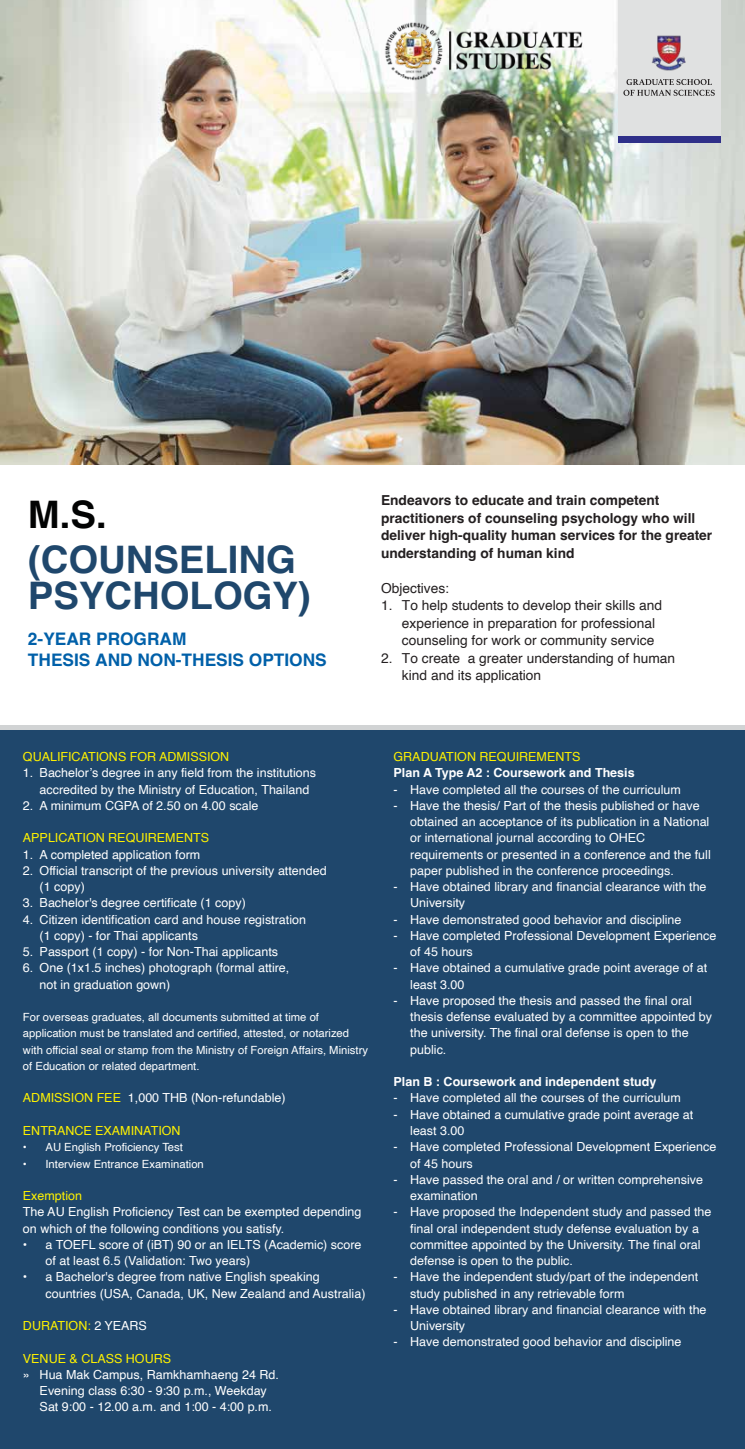
<style>
.page{position:relative;width:745px;height:1449px;background:#fff}
.page>*{position:absolute;margin:0;border:0;box-sizing:border-box;transform-origin:0 0}
.t1{font:700 37.88px/35.4px "Helvetica";color:#1f476c}
.t2{font:700 37.88px "Helvetica";color:#020303}
.t3{font:700 17.25px/20.4px "Helvetica";color:#0060a9}
.t4{font:13.75px/17.5px "Helvetica";color:#231f20}
.t5{font:700 13.75px/17.5px "Helvetica";color:#231f20}
.t6{font:12.5px/16.2px "Helvetica";color:#fff}
.t7{font:12.5px "Helvetica";color:#fff200}
.t8{font:700 12.5px "Helvetica";color:#fff}
.t9{font:11.25px/16.2px "Helvetica";color:#fff}
.s1{color:#fff200}
.s2{color:#fff}
</style>
<div class="page">
<img style="left:0;top:0;width:744px;height:464px">
<div style="left:0;top:727px;width:744px;height:721px;background:#1f476c"></div>
<hr style="left:0;top:725px;width:744px;height:4px;background:#d1d3d4">
<div style="left:617px;top:0;width:103px;height:142px;background:#e0e1e1"></div>
<div style="left:617px;top:136px;width:103px;height:7px;background:#2f2f89"></div>
<img style="left:651px;top:35px;width:35px;height:36px">
<svg style="left:623px;top:79px;width:91px;height:17px"></svg>
<img style="left:373px;top:0;width:237px;height:229px">
<h1 class="t2" style="left:28px;top:491px;width:80px">M.S.</h1>
<h1 class="t1" style="left:28px;top:546px;width:284px">(COUNSELING<br>PSYCHOLOGY)</h1>
<h2 class="t3" style="left:28px;top:630px;width:300px">2-YEAR PROGRAM<br>THESIS AND NON-THESIS OPTIONS</h2>
<p class="t5" style="left:381px;top:493px;width:332px">Endeavors to educate and train competent practitioners of counseling psychology who will deliver high-quality human services for the greater understanding of human kind</p>
<p class="t4" style="left:381px;top:579px;width:70px">Objectives:</p>
<p class="t4" style="left:401px;top:597px;width:261px;text-indent:-21px">1. To help students to develop their skills and experience in preparation for professional counseling for work or community service</p>
<p class="t4" style="left:401px;top:649px;width:274px;text-indent:-21px">2. To create a greater understanding of human kind and its application</p>
<p class="t7" style="left:23px;top:747px;width:208px">QUALIFICATIONS FOR ADMISSION</p>
<p class="t6" style="left:40px;top:765px;width:278px;text-indent:-17px">1. Bachelor’s degree in any field from the institutions accredited by the Ministry of Education, Thailand</p>
<p class="t6" style="left:23px;top:797px;width:237px">2. A minimum CGPA of 2.50 on 4.00 scale</p>
<p class="t7" style="left:23px;top:828px;width:187px">APPLICATION REQUIREMENTS</p>
<p class="t6" style="left:23px;top:846px;width:179px">1. A completed application form</p>
<p class="t6" style="left:40px;top:862px;width:288px;text-indent:-17px">2. Official transcript of the previous university attended (1 copy)</p>
<p class="t6" style="left:23px;top:895px;width:224px">3. Bachelor's degree certificate (1 copy)</p>
<p class="t6" style="left:40px;top:911px;width:268px;text-indent:-17px">4. Citizen identification card and house registration (1 copy) - for Thai applicants</p>
<p class="t6" style="left:23px;top:943px;width:256px">5. Passport (1 copy) - for Non-Thai applicants</p>
<p class="t6" style="left:40px;top:960px;width:251px;text-indent:-17px">6. One (1x1.5 inches) photograph (formal attire, not in graduation gown)</p>
<p class="t9" style="left:23px;top:1009px;width:346px">For overseas graduates, all documents submitted at time of application must be translated and certified, attested, or notarized with official seal or stamp from the Ministry of Foreign Affairs, Ministry of Education or related department.</p>
<p class="t6" style="left:23px;top:1090px;width:264px"><span class="s1">ADMISSION FEE</span> 1,000 THB (Non -refundable)</p>
<p class="t7" style="left:23px;top:1120px;width:159px">ENTRANCE EXAMINATION</p>
<p class="t9" style="left:23px;top:1139px;width:161px">• AU English Proficiency Test</p>
<p class="t9" style="left:23px;top:1155px;width:182px">• Interview Entrance Examination</p>
<p class="t7" style="left:23px;top:1185px;width:61px">Exemption</p>
<p class="t6" style="left:23px;top:1203px;width:340px">The AU English Proficiency Test can be exempted depending on which of the following conditions you satisfy.</p>
<p class="t6" style="left:45px;top:1236px;width:317px;text-indent:-22px">• a TOEFL score of (iBT) 90 or an IELTS (Academic) score of at least 6.5 (Validation: Two years)</p>
<p class="t6" style="left:45px;top:1268px;width:321px;text-indent:-22px">• a Bachelor's degree from native English speaking countries (USA, Canada, UK, New Zealand and Australia)</p>
<p class="t7" style="left:23px;top:1315px;width:125px">DURATION: <span class="s2">2 YEARS</span></p>
<p class="t7" style="left:23px;top:1348px;width:149px">VENUE &amp; CLASS HOURS</p>
<p class="t6" style="left:40px;top:1366px;width:240px;text-indent:-17px">» Hua Mak Campus, Ramkhamhaeng 24 Rd.<br>Evening class 6:30 - 9:30 p.m., Weekday<br>Sat 9:00 - 12.00 a.m. and 1:00 - 4:00 p.m.</p>
<p class="t7" style="left:393px;top:747px;width:188px">GRADUATION REQUIREMENTS</p>
<p class="t8" style="left:393px;top:765px;width:242px">Plan A Type A2 : Coursework and Thesis</p>
<p class="t6" style="left:393px;top:781px;width:288px">- Have completed all the courses of the curriculum</p>
<p class="t6" style="left:410px;top:797px;width:302px;text-indent:-17px">- Have the thesis/ Part of the thesis published or have obtained an acceptance of its publication in a National or international journal according to OHEC requirements or presented in a conference and the full paper published in the conference proceedings.</p>
<p class="t6" style="left:410px;top:878px;width:297px;text-indent:-17px">- Have obtained library and financial clearance with the<br>University</p>
<p class="t6" style="left:393px;top:911px;width:289px">- Have demonstrated good behavior and discipline</p>
<p class="t6" style="left:410px;top:927px;width:307px;text-indent:-17px">- Have completed Professional Development Experience of 45 hours</p>
<p class="t6" style="left:410px;top:960px;width:298px;text-indent:-17px">- Have obtained a cumulative grade point average of at least 3.00</p>
<p class="t6" style="left:410px;top:992px;width:303px;text-indent:-17px">- Have proposed the thesis and passed the final oral thesis defense evaluated by a committee appointed by the university. The final oral defense is open to the public.</p>
<p class="t8" style="left:393px;top:1074px;width:264px">Plan B : Coursework and independent study</p>
<p class="t6" style="left:393px;top:1090px;width:288px">- Have completed all the courses of the curriculum</p>
<p class="t6" style="left:410px;top:1106px;width:284px;text-indent:-17px">- Have obtained a cumulative grade point average at least 3.00</p>
<p class="t6" style="left:410px;top:1138px;width:307px;text-indent:-17px">- Have completed Professional Development Experience of 45 hours</p>
<p class="t6" style="left:410px;top:1171px;width:294px;text-indent:-17px">- Have passed the oral and / or written comprehensive examination</p>
<p class="t6" style="left:410px;top:1203px;width:302px;text-indent:-17px">- Have proposed the Independent study and passed the final oral independent study defense evaluation by a committee appointed by the University. The final oral defense is open to the public.</p>
<p class="t6" style="left:410px;top:1268px;width:289px;text-indent:-17px">- Have the independent study/part of the independent study published in any retrievable form</p>
<p class="t6" style="left:410px;top:1301px;width:297px;text-indent:-17px">- Have obtained library and financial clearance with the<br>University</p>
<p class="t6" style="left:393px;top:1333px;width:289px">- Have demonstrated good behavior and discipline</p>
</div>
